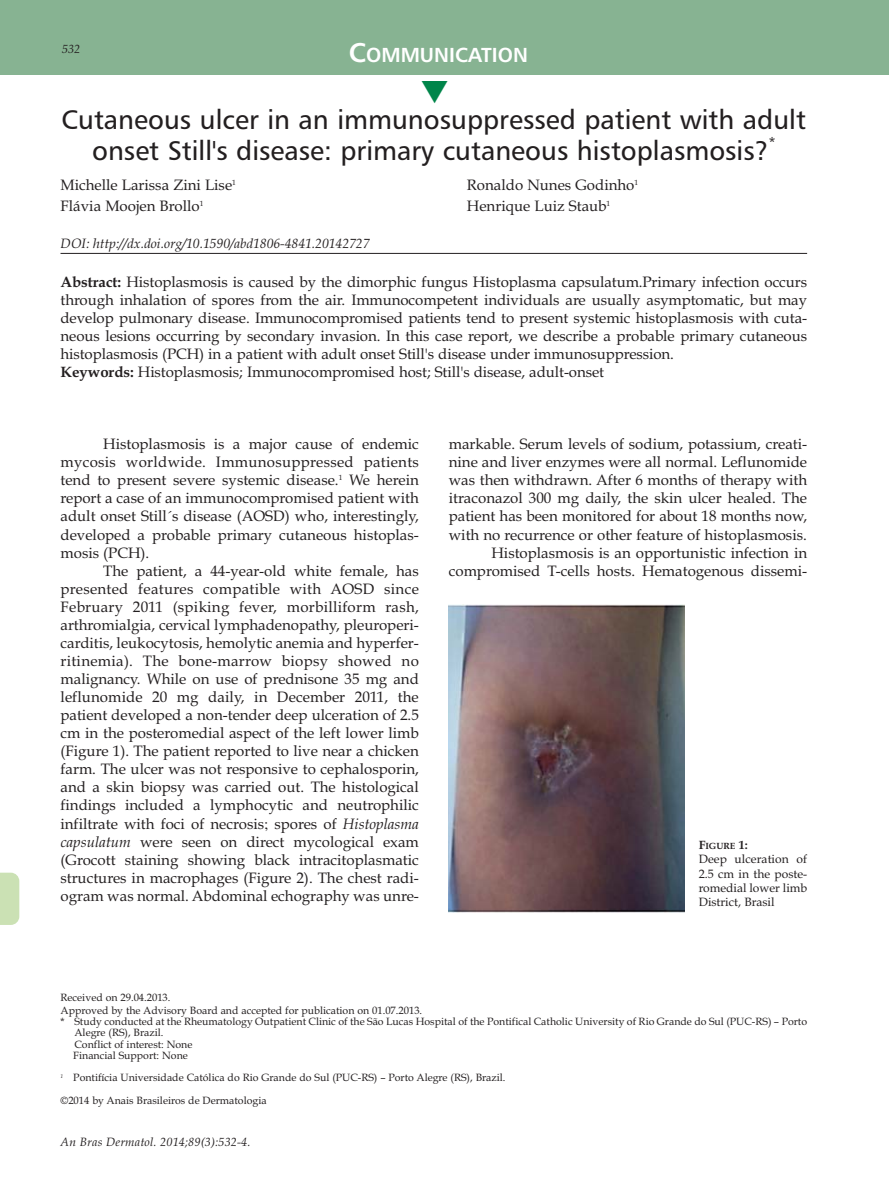
<style>
.page{position:relative;width:889px;height:1190px;background:#fff}
.page>*{position:absolute;margin:0;border:0;box-sizing:border-box;transform-origin:0 0}
.t1{font:27.12px/31.7px "Humanist 777 BT Roman B";color:#231f20;text-align:center}
.t2{font:20.3px "Humanist 777 BT Bold B";color:#fff}
.t3{font:15.05px/18px "Book Antiqua";letter-spacing:-.005em;color:#231f20;text-align:justify}
.t4{font:italic 13.47px "Book Antiqua";color:#231f20}
.t5{font:13.47px "Humanist 777 BT Roman B";color:#231f20}
.t6{font:12.08px/14.3px "Book Antiqua";color:#231f20;text-align:justify}
.t7{font:italic 12.08px "Book Antiqua";letter-spacing:.015em;color:#231f20}
.t8{font:10.5px/11.2px "Book Antiqua";color:#231f20}
.t9{font:700 9.1px "Book Antiqua";color:#231f20}
.s1{font-size:27.12px}
.s2{font-weight:700}
.s3{font-family:"Times"}
.s4{font-style:italic}
.s5{font-size:12.08px}
</style>
<div class="page">
<svg style="left:0;top:873px;width:19px;height:52px"></svg>
<div style="left:0;top:0;width:889px;height:75px;background:#87b392"></div>
<hr style="left:61px;top:253px;width:746px;height:1px;background:#231f20">
<img style="left:449px;top:605px;width:235px;height:308px">
<p class="t7" style="left:62px;top:44px;width:20px">532</p>
<h2 class="t2" style="left:349px;top:47px;width:181px"><span class="s1">C</span>OMMUNICATION</h2>
<h1 class="t1" style="left:62px;top:106px;width:746px">Cutaneous ulcer in an immunosuppressed patient with adult onset Still's disease: primary cutaneous histoplasmosis?</h1>
<p class="t5" style="left:769px;top:137px;width:8px">*</p>
<p class="t3" style="left:61px;top:178px;width:177px">Michelle Larissa Zini Lise<sup>1</sup></p>
<p class="t3" style="left:467px;top:178px;width:173px">Ronaldo Nunes Godinho<sup>1</sup></p>
<p class="t3" style="left:61px;top:199px;width:144px">Flávia Moojen Brollo<sup>1</sup></p>
<p class="t3" style="left:467px;top:199px;width:145px">Henrique Luiz Staub<sup>1</sup></p>
<p class="t4" style="left:61px;top:238px;width:310px">DOI: http://dx.doi.org/10.1590/abd1806-4841.20142727</p>
<p class="t3" style="left:61px;top:274px;width:748px;text-align:left"><span class="s2">Abstract:</span> Histoplasmosis is caused by the dimorphic fungus Histoplasma capsulatum.Primary infection occurs through inhalation of spores from the air. Immunocompetent individuals are usually asymptomatic, but may develop pulmonary disease. Immunocompromised patients tend to present systemic histoplasmosis with cuta&shy;neous lesions occurring by secondary invasion. In this case report, we describe a probable primary cutaneous histoplasmosis (PCH) in a patient with adult onset Still's disease under immunosuppression.<br><span class="s2">Keywords:</span> Histoplasmosis; Immunocompromised host; Still's disease, adult-onset</p>
<p class="t3" style="left:61px;top:437px;width:360px;text-indent:43px">Histoplasmosis is a major cause of endemic mycosis worldwide. Immunosuppressed patients tend to present severe systemic disease.<sup>1</sup> We herein report a case of an immunocompromised patient with adult onset Still´s disease (AOSD) who, interestingly, developed a probable primary cutaneous histoplas&shy;mosis (PCH).</p>
<p class="t3" style="left:61px;top:563px;width:360px;text-indent:43px">The patient, a 44-year-old white female, has presented features compatible with AOSD since February 2011 (spiking fever, morbilliform rash, arthromialgia, cervical lymphadenopathy, pleuroperi&shy;carditis, leukocytosis, hemolytic anemia and hyperfer&shy;ritinemia). The bone-marrow biopsy showed no malignancy. While on use of prednisone 35 mg and leflunomide 20 mg daily, in December 2011, the patient developed a non-tender deep ulceration of 2.5 cm in the posteromedial aspect of the left lower limb (Figure 1). The patient reported to live near a chicken farm. The ulcer was not responsive to cephalosporin, and a skin biopsy was carried out. The histological findings included a lymphocytic and neutrophilic infiltrate with foci of necrosis<span class="s3">;</span> spores of <span class="s4">Histoplasma capsulatum</span> were seen on direct mycological exam (Grocott staining showing black intracitoplasmatic structures in macrophages (Figure 2). The chest radi&shy;ogram was normal. Abdominal echography was unre-</p>
<p class="t3" style="left:449px;top:437px;width:360px;text-align:right">markable. Serum levels of sodium, potassium, creati&shy;nine and liver enzymes were all normal. Leflunomide was then withdrawn. After 6 months of therapy with itraconazol 300 mg daily, the skin ulcer healed. The patient has been monitored for about 18 months now, with no recurrence or other feature of histoplasmosis.<br>Histoplasmosis is an opportunistic infection in compromised T-cells hosts. Hematogenous dissemi-</p>
<p class="t9" style="left:699px;top:842px;width:51px"><span class="s5">F</span>IGURE <span class="s5">1:</span></p>
<p class="t6" style="left:699px;top:853px;width:110px">Deep ulceration of 2.5 cm in the poste&shy;romedial lower limb District, Brasil</p>
<p class="t8" style="left:61px;top:992px;width:363px;line-height:12.6px">Received on 29.04.2013.<br>Approved by the Advisory Board and accepted for publication on 01.07.2013.</p>
<p class="t8" style="left:73px;top:1017px;width:735px;text-indent:-13px">* Study conducted at the Rheumatology Outpatient Clinic of the São Lucas Hospital of the Pontifical Catholic University of Rio Grande do Sul (PUC-RS) – Porto Alegre (RS), Brazil.<br>Conflict of interest: None<br>Financial Support: None</p>
<p class="t8" style="left:61px;top:1068px;width:447px;line-height:22.6px"><sup>1</sup> Pontifícia Universidade Católica do Rio Grande do Sul (PUC-RS) – Porto Alegre (RS), Brazil. ©2014 by Anais Brasileiros de Dermatologia</p>
<p class="t7" style="left:61px;top:1137px;width:191px">An Bras Dermatol. 2014;89(3):532-4.</p>
</div>
